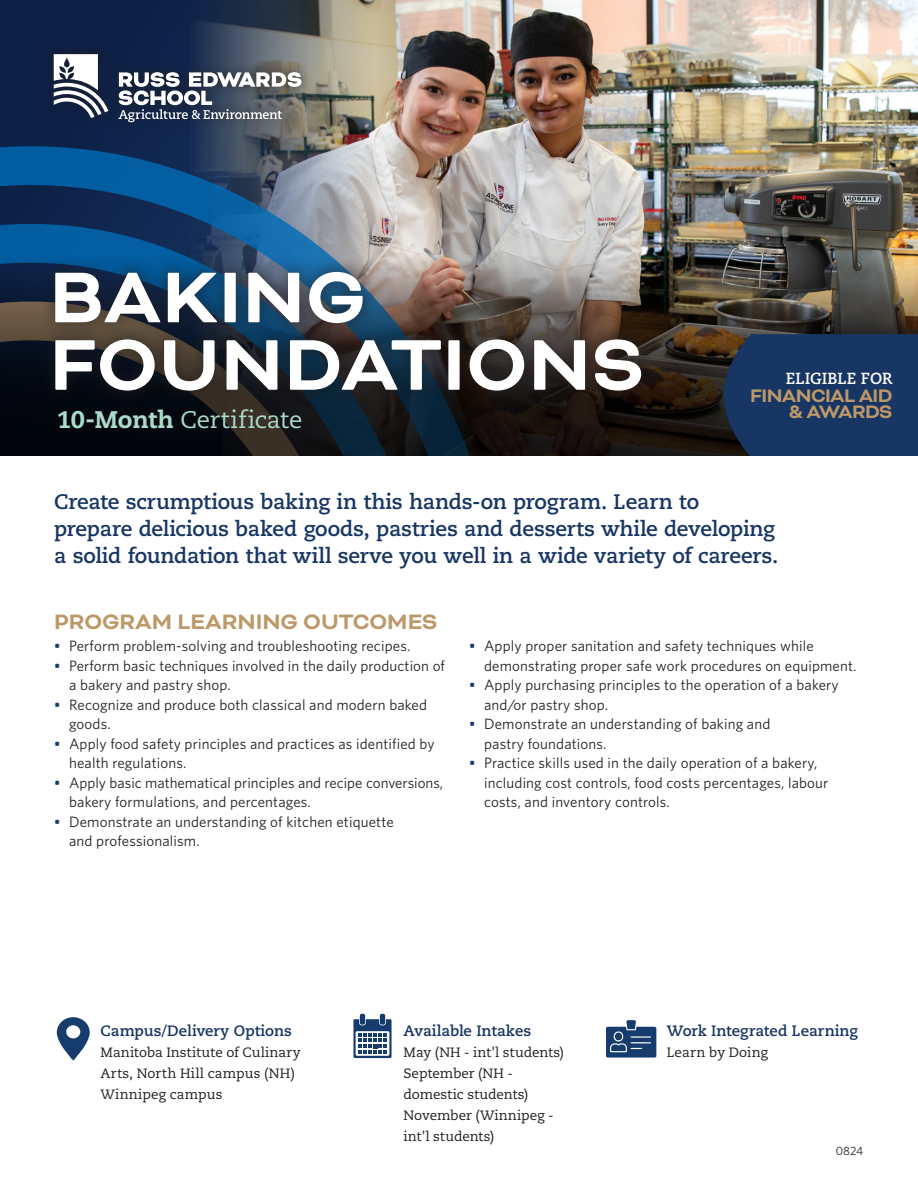
<style>
.page{position:relative;width:918px;height:1188px;background:#fff}
.page>*{position:absolute;margin:0;border:0;box-sizing:border-box;transform-origin:0 0}
.t1{font:700 82.5px/67.5px "Bicyclette";letter-spacing:.01em;color:#fff}
.t2{font:700 24px "Bicyclette";color:#bd9868}
.t3{font:24px "Caecilia LT Pro 55 Roman";letter-spacing:-.005em;color:#abdbca}
.t4{font:700 21px/27px "Caecilia LT Pro 75";letter-spacing:-.01em;color:#183664}
.t5{font:700 20.85px/16px "Bicyclette";letter-spacing:-.03em;color:#bd9868;text-align:right}
.t6{font:700 16.05px "Caecilia LT Pro 75";letter-spacing:-.01em;color:#fff}
.t7{font:15px/19.5px "Whitney";letter-spacing:.01em;color:#231f20}
.t8{font:700 15px "Caecilia LT Pro 75";color:#183663}
.t9{font:13.5px/21px "Caecilia LT Pro 55 Roman";color:#231f20}
.t10{font:12px "Whitney";color:#231f20}
.s1{font-family:"Caecilia LT Pro 85";font-weight:800}
.s2{font-weight:500;color:#163c6e}
</style>
<div class="page">
<div style="left:0;top:0;width:164px;height:146px;background:#0d2045"></div>
<img style="left:164px;top:0;width:754px;height:242px">
<svg style="left:0;top:146px;width:497px;height:96px;background:#59748e"></svg>
<svg style="left:0;top:224px;width:419px;height:18px;background:#3c6992"></svg>
<img style="left:0;top:242px;width:918px;height:214px">
<div style="left:40px;top:257px;width:616px;height:149px;background:#231f20;opacity:.75"></div>
<div style="left:41px;top:42px;width:272px;height:92px;background:#231f20;opacity:.75"></div>
<svg style="left:54px;top:54px;width:54px;height:64px"></svg>
<svg style="left:119px;top:72px;width:182px;height:50px"></svg>
<div style="left:724px;top:334px;width:194px;height:122px;background:#183664"></div>
<svg style="left:57px;top:1017px;width:33px;height:43px"></svg>
<div style="left:360px;top:1014px;width:5px;height:11px;background:#163c6e;border-radius:2px"></div>
<div style="left:380px;top:1014px;width:5px;height:11px;background:#163c6e;border-radius:2px"></div>
<svg style="left:353px;top:1019px;width:39px;height:39px"></svg>
<svg style="left:606px;top:1020px;width:50px;height:38px;background:#4e6b91"></svg>
<h1 class="t1" style="left:50px;top:265px;width:596px">BAKING<br>FOUNDATIONS</h1>
<h2 class="t3" style="left:57px;top:404px;width:247px"><span class="s1">10-Month</span> Certificate</h2>
<p class="t6" style="left:786px;top:368px;width:108px">ELIGIBLE FOR</p>
<h3 class="t5" style="left:750px;top:388px;width:144px">FINANCIAL AID &amp; AWARDS</h3>
<h3 class="t4" style="left:54px;top:488px;width:726px">Create scrumptious baking in this hands-on program. Learn to prepare delicious baked goods, pastries and desserts while developing a solid foundation that will serve you well in a wide variety of careers.</h3>
<h2 class="t2" style="left:54px;top:607px;width:385px">PROGRAM LEARNING OUTCOMES</h2>
<p class="t7" style="left:54px;top:636px;width:358px"><span class="s2">•</span> Perform problem-solving and troubleshooting recipes.</p>
<p class="t7" style="left:69px;top:655px;width:377px;text-indent:-15px"><span class="s2">•</span> Perform basic techniques involved in the daily production of a bakery and pastry shop.</p>
<p class="t7" style="left:69px;top:694px;width:359px;text-indent:-15px"><span class="s2">•</span> Recognize and produce both classical and modern baked goods.</p>
<p class="t7" style="left:69px;top:733px;width:367px;text-indent:-15px"><span class="s2">•</span> Apply food safety principles and practices as identified by health regulations.</p>
<p class="t7" style="left:69px;top:772px;width:376px;text-indent:-15px"><span class="s2">•</span> Apply basic mathematical principles and recipe conversions, bakery formulations, and percentages.</p>
<p class="t7" style="left:69px;top:811px;width:326px;text-indent:-15px"><span class="s2">•</span> Demonstrate an understanding of kitchen etiquette and professionalism.</p>
<p class="t7" style="left:484px;top:636px;width:374px;text-indent:-15px"><span class="s2">•</span> Apply proper sanitation and safety techniques while demonstrating proper safe work procedures on equipment.</p>
<p class="t7" style="left:484px;top:675px;width:356px;text-indent:-15px"><span class="s2">•</span> Apply purchasing principles to the operation of a bakery and/or pastry shop.</p>
<p class="t7" style="left:484px;top:714px;width:288px;text-indent:-15px"><span class="s2">•</span> Demonstrate an understanding of baking and pastry foundations.</p>
<p class="t7" style="left:484px;top:753px;width:346px;text-indent:-15px"><span class="s2">•</span> Practice skills used in the daily operation of a bakery, including cost controls, food costs percentages, labour costs, and inventory controls.</p>
<p class="t8" style="left:101px;top:1020px;width:193px">Campus/Delivery Options</p>
<p class="t9" style="left:101px;top:1041px;width:201px">Manitoba Institute of Culinary<br>Arts, North Hill campus (NH)<br>Winnipeg campus</p>
<p class="t8" style="left:404px;top:1021px;width:129px">Available Intakes</p>
<p class="t9" style="left:404px;top:1042px;width:162px">May (NH - int'l students)<br>September (NH - domestic students)<br>November (Winnipeg - int'l students)</p>
<p class="t8" style="left:667px;top:1021px;width:193px">Work Integrated Learning</p>
<p class="t9" style="left:667px;top:1042px;width:103px">Learn by Doing</p>
<p class="t10" style="left:836px;top:1143px;width:29px">0824</p>
</div>
